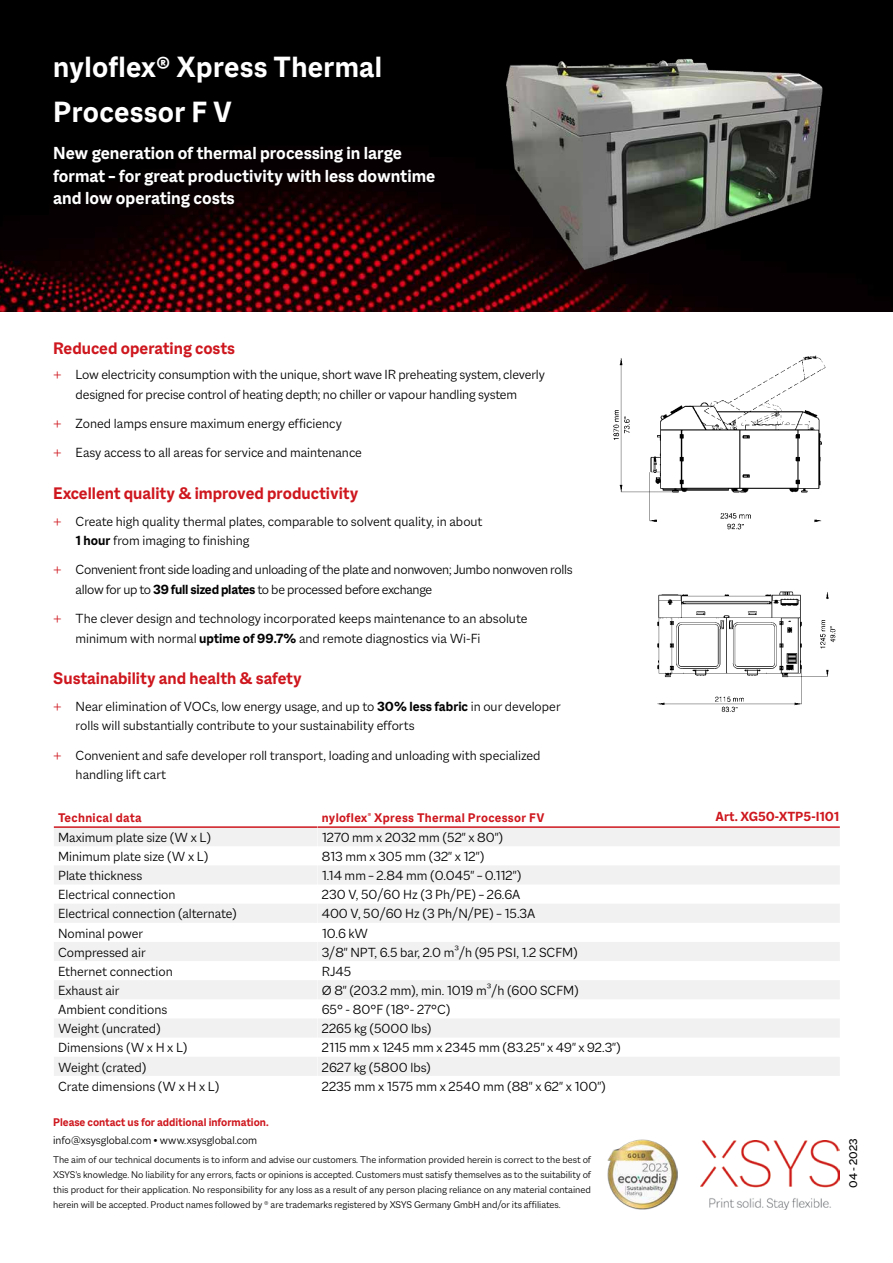
<style>
.page{position:relative;width:893px;height:1263px;background:#fff}
.page>*{position:absolute;margin:0;border:0;box-sizing:border-box;transform-origin:0 0}
.t1{font:700 31.5px/45px "Macklin Sans";letter-spacing:.01em;color:#fff}
.t2{font:700 18.75px/22.5px "Macklin Sans";color:#fff}
.t3{font:700 18px "Macklin Sans";color:#ce171e}
.t4{font:300 14.25px/19.2px "Macklin Sans";color:#000}
.t5{font:300 14.25px/19.5px "Macklin Sans";letter-spacing:-.02em;color:#000}
.t6{font:700 14.25px "Macklin Sans";color:#ce171e}
.t7{font:700 13.5px "Macklin Sans";letter-spacing:.025em;color:#ce171e}
.t8{font:700 12px "Macklin Sans";color:#ce171e}
.t9{font:300 12px "Macklin Sans";color:#000}
.t10{font:12px "Macklin Sans";color:#000}
.t11{font:300 10.5px/15px "Macklin Sans";color:#000;text-align:justify}
.s1{font-size:15px;color:#ce171e}
.s2{font-weight:700}
</style>
<div class="page">
<img style="left:0;top:0;width:446px;height:311px">
<img style="left:446px;top:0;width:447px;height:311px">
<img style="left:613px;top:355px;width:213px;height:175px">
<img style="left:657px;top:591px;width:179px;height:122px">
<svg style="left:318px;top:828px;width:522px;height:248px;fill:#f1f1f2"></svg>
<hr style="left:317px;top:826px;width:523px;height:2px;background:#ce171e">
<img style="left:700px;top:1140px;width:140px;height:70px">
<img style="left:607px;top:1139px;width:70px;height:70px">
<svg style="left:54px;top:828px;width:263px;height:248px;fill:#f1f1f2"></svg>
<hr style="left:54px;top:826px;width:263px;height:2px;background:#ce171e">
<h1 class="t1" style="left:53px;top:44px;width:331px">nyloflex® Xpress Thermal<br>Processor F V</h1>
<h2 class="t2" style="left:53px;top:142px;width:384px">New generation of thermal processing in large format – for great productivity with less downtime and low operating costs</h2>
<p class="t3" style="left:53px;top:337px;width:183px">Reduced operating costs</p>
<p class="t4" style="left:53px;top:365px;width:493px;text-align:center"><span class="s1">+</span> Low electricity consumption with the unique, short wave IR preheating system, cleverly designed for precise control of heating depth; no chiller or vapour handling system</p>
<p class="t4" style="left:53px;top:409px;width:310px;line-height:29.2px"><span class="s1">+</span> Zoned lamps ensure maximum energy efficiency<br><span class="s1">+</span> Easy access to all areas for service and maintenance</p>
<p class="t3" style="left:53px;top:482px;width:307px">Excellent quality &amp; improved productivity</p>
<p class="t4" style="left:76px;top:511px;width:408px;text-indent:-23px"><span class="s1">+</span> Create high quality thermal plates, comparable to solvent quality, in about<br><span class="s2">1 hour</span> from imaging to finishing</p>
<p class="t5" style="left:76px;top:560px;width:498px;text-indent:-23px"><span class="s1">+</span> Convenient front side loading and unloading of the plate and nonwoven; Jumbo nonwoven rolls allow for up to <span class="s2">39 full sized plates</span> to be processed before exchange</p>
<p class="t4" style="left:76px;top:609px;width:453px;text-indent:-23px"><span class="s1">+</span> The clever design and technology incorporated keeps maintenance to an absolute minimum with normal <span class="s2">uptime of 99.7%</span> and remote diagnostics via Wi-Fi</p>
<p class="t3" style="left:53px;top:667px;width:250px">Sustainability and health &amp; safety</p>
<p class="t4" style="left:76px;top:696px;width:486px;text-indent:-23px"><span class="s1">+</span> Near elimination of VOCs, low energy usage, and up to <span class="s2">30% less fabric</span> in our developer rolls will substantially contribute to your sustainability efforts</p>
<p class="t4" style="left:76px;top:745px;width:466px;text-indent:-23px"><span class="s1">+</span> Convenient and safe developer roll transport, loading and unloading with specialized handling lift cart</p>
<p class="t7" style="left:58px;top:810px;width:85px">Technical data</p>
<p class="t4" style="left:58px;top:827px;width:180px">Maximum plate size (W x L)<br>Minimum plate size (W x L)<br>Plate thickness<br>Electrical connection<br>Electrical connection (alternate)<br>Nominal power<br>Compressed air<br>Ethernet connection<br>Exhaust air<br>Ambient conditions<br>Weight (uncrated)<br>Dimensions (W x H x L)<br>Weight (crated)<br>Crate dimensions (W x H x L)</p>
<p class="t7" style="left:322px;top:810px;width:224px">nyloflex<sup>®</sup> Xpress Thermal Processor FV</p>
<p class="t4" style="left:322px;top:827px;width:300px">1270 mm x 2032 mm (52" x 80")<br>813 mm x 305 mm (32" x 12")<br>1.14 mm – 2.84 mm (0.045" – 0.112")<br>230 V, 50/60 Hz (3 Ph/PE) – 26.6A<br>400 V, 50/60 Hz (3 Ph/N/PE) – 15.3A<br>10.6 kW<br>3/8" NPT, 6.5 bar, 2.0 m³/h (95 PSI, 1.2 SCFM)<br>RJ45<br>Ø 8" (203.2 mm), min. 1019 m³/h (600 SCFM)<br>65° - 80°F (18°- 27°C)<br>2265 kg (5000 lbs)<br>2115 mm x 1245 mm x 2345 mm (83.25" x 49" x 92.3")<br>2627 kg (5800 lbs)<br>2235 mm x 1575 mm x 2540 mm (88" x 62" x 100")</p>
<p class="t6" style="left:715px;top:808px;width:125px">Art. XG50-XTP5-I101</p>
<p class="t8" style="left:53px;top:1115px;width:217px">Please contact us for additional information.</p>
<p class="t9" style="left:53px;top:1133px;width:206px">info@xsysglobal.com • www.xsysglobal.com</p>
<p class="t10" style="left:846px;top:1187px;width:51px;rotate:-90deg">04 - 2023</p>
<p class="t11" style="left:53px;top:1152px;width:539px">The aim of our technical documents is to inform and advise our customers. The information provided herein is correct to the best of XSYS's knowledge. No liability for any errors, facts or opinions is accepted. Customers must satisfy themselves as to the suitability of this product for their application. No responsibility for any loss as a result of any person placing reliance on any material contained herein will be accepted. Product names followed by ® are trademarks registered by XSYS Germany GmbH and/or its affiliates.</p>
</div>
